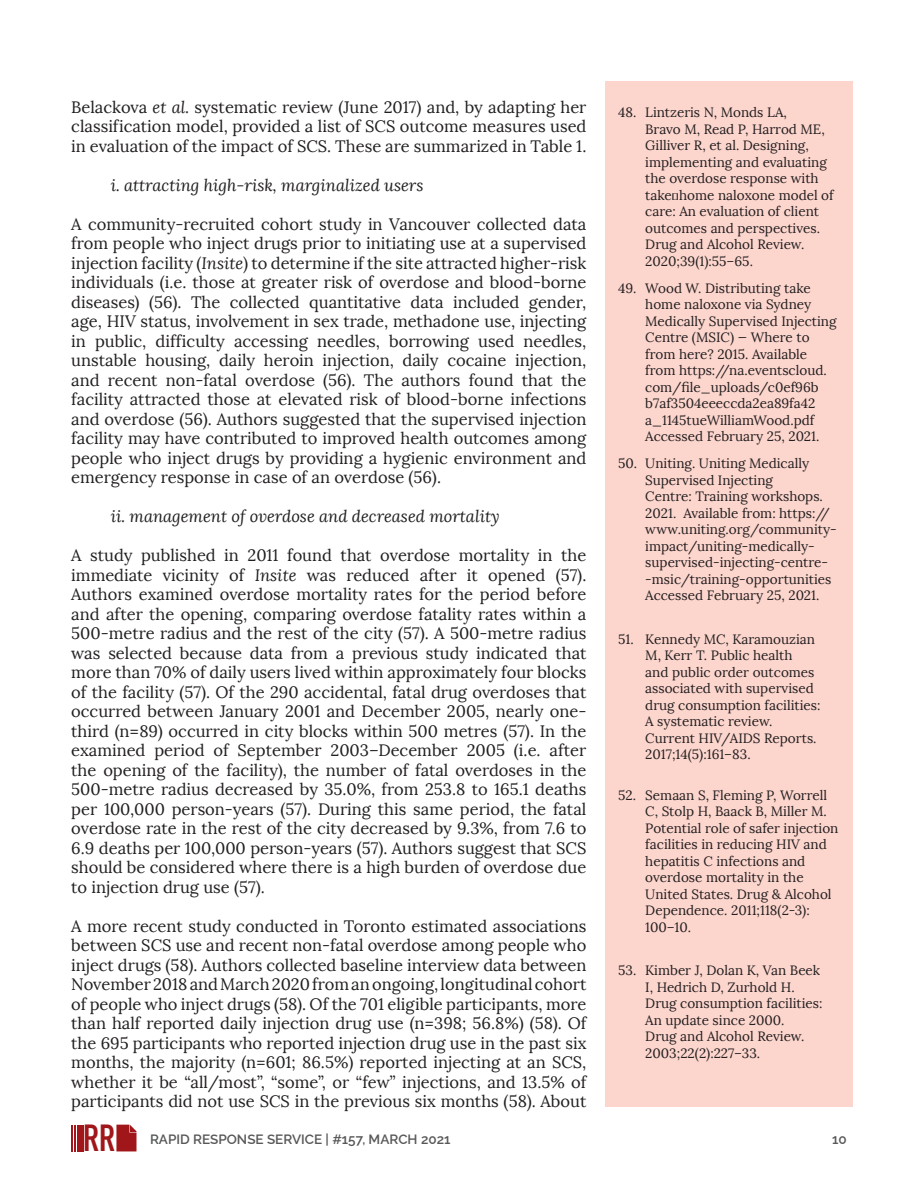
<style>
.page{position:relative;width:918px;height:1188px;background:#fff}
.page>*{position:absolute;margin:0;border:0;box-sizing:border-box;transform-origin:0 0}
.t1{font:700 37.2px "DIN Condensed";color:#a01619}
.body__serif__11pt{font:16.5px/19.5px "Lora";color:#231f20;text-align:justify}
.body__serif__11pt-2{font:italic 16.5px "Lora";color:#231f20}
.t2{font:13.5px/16.5px "Lora";color:#231f20}
.t3{font:600 13.5px "Raleway";color:#57585a}
.s1{font-style:italic}
</style>
<div class="page">
<hr style="left:71px;top:1125px;width:2px;height:26px;background:#a01619">
<hr style="left:74px;top:1125px;width:2px;height:26px;background:#a01619">
<hr style="left:77px;top:1125px;width:2px;height:26px;background:#a01619">
<hr style="left:81px;top:1125px;width:3px;height:26px;background:#a01619">
<svg style="left:116px;top:1125px;width:21px;height:26px"></svg>
<div style="left:605px;top:81px;width:248px;height:1026px;background:#fcd5cd"></div>
<p class="body__serif__11pt" style="left:71px;top:97px;width:517px">Belackova <span class="s1">et al.</span> systematic review (June 2017) and, by adapting her classification model, provided a list of SCS outcome measures used in evaluation of the impact of SCS. These are summarized in Table 1.</p>
<p class="body__serif__11pt-2" style="left:111px;top:175px;width:314px">i. attracting high-risk, marginalized users</p>
<p class="body__serif__11pt" style="left:71px;top:214px;width:517px">A community-recruited cohort study in Vancouver collected data from people who inject drugs prior to initiating use at a supervised injection facility (<span class="s1">Insite</span>) to determine if the site attracted higher-risk individuals (i.e. those at greater risk of overdose and blood-borne diseases) (56). The collected quantitative data included gender, age, HIV status, involvement in sex trade, methadone use, injecting in public, difficulty accessing needles, borrowing used needles, unstable housing, daily heroin injection, daily cocaine injection, and recent non-fatal overdose (56). The authors found that the facility attracted those at elevated risk of blood-borne infections and overdose (56). Authors suggested that the supervised injection facility may have contributed to improved health outcomes among people who inject drugs by providing a hygienic environment and emergency response in case of an overdose (56).</p>
<p class="body__serif__11pt-2" style="left:111px;top:506px;width:390px">ii. management of overdose and decreased mortality</p>
<p class="body__serif__11pt" style="left:71px;top:546px;width:517px">A study published in 2011 found that overdose mortality in the immediate vicinity of <span class="s1">Insite</span> was reduced after it opened (57).<br>Authors examined overdose mortality rates for the period before and after the opening, comparing overdose fatality rates within a 500-metre radius and the rest of the city (57). A 500-metre radius was selected because data from a previous study indicated that more than 70% of daily users lived within approximately four blocks of the facility (57). Of the 290 accidental, fatal drug overdoses that occurred between January 2001 and December 2005, nearly one&shy;third (n=89) occurred in city blocks within 500 metres (57). In the examined period of September 2003–December 2005 (i.e. after the opening of the facility), the number of fatal overdoses in the 500-metre radius decreased by 35.0%, from 253.8 to 165.1 deaths per 100,000 person-years (57). During this same period, the fatal overdose rate in the rest of the city decreased by 9.3%, from 7.6 to 6.9 deaths per 100,000 person-years (57). Authors suggest that SCS should be considered where there is a high burden of overdose due to injection drug use (57).</p>
<p class="body__serif__11pt" style="left:71px;top:916px;width:517px">A more recent study conducted in Toronto estimated associations between SCS use and recent non-fatal overdose among people who inject drugs (58). Authors collected baseline interview data between November 2018 and March 2020 from an ongoing, longitudinal cohort of people who inject drugs (58). Of the 701 eligible participants, more than half reported daily injection drug use (n=398; 56.8%) (58). Of the 695 participants who reported injection drug use in the past six months, the majority (n=601; 86.5%) reported injecting at an SCS, whether it be “all/most”, “some”, or “few” injections, and 13.5% of participants did not use SCS in the previous six months (58). About</p>
<p class="t2" style="left:645px;top:104px;width:190px;text-indent:-27px">48. Lintzeris N, Monds LA,<br>Bravo M, Read P, Harrod ME,<br>Gilliver R, et al. Designing, implementing and evaluating the overdose response with take‐home naloxone model of care: An evaluation of client outcomes and perspectives.<br>Drug and Alcohol Review.<br>2020;39(1):55–65.</p>
<p class="t2" style="left:645px;top:280px;width:193px;text-indent:-27px">49. Wood W. Distributing take home naloxone via Sydney<br>Medically Supervised Injecting<br>Centre (MSIC) — Where to from here? 2015. Available from https://na.eventscloud. com/file_uploads/c0ef96b b7af3504eeeccda2ea89fa42 a_1145tueWilliamWood.pdf<br>Accessed February 25, 2021.</p>
<p class="t2" style="left:645px;top:455px;width:193px;text-indent:-27px">50. Uniting. Uniting Medically<br>Supervised Injecting<br>Centre: Training workshops.<br>2021. Available from: https:// www.uniting.org/community&shy;impact/uniting-medically&shy;supervised-injecting-centre--msic/training-opportunities<br>Accessed February 25, 2021.</p>
<p class="t2" style="left:645px;top:631px;width:177px;text-indent:-27px">51. Kennedy MC, Karamouzian<br>M, Kerr T. Public health<br>and public order outcomes associated with supervised drug consumption facilities:<br>A systematic review.<br>Current HIV/AIDS Reports.<br>2017;14(5):161–83.</p>
<p class="t2" style="left:645px;top:787px;width:195px;text-indent:-27px">52. Semaan S, Fleming P, Worrell<br>C, Stolp H, Baack B, Miller M.<br>Potential role of safer injection facilities in reducing HIV and hepatitis C infections and overdose mortality in the<br>United States. Drug &amp; Alcohol<br>Dependence. 2011;118(2-3):<br>100–10.</p>
<p class="t2" style="left:645px;top:962px;width:179px;text-indent:-27px">53. Kimber J, Dolan K, Van Beek<br>I, Hedrich D, Zurhold H.<br>Drug consumption facilities:<br>An update since 2000.<br>Drug and Alcohol Review.<br>2003;22(2):227–33.</p>
<h1 class="t1" style="left:83px;top:1113px;width:33px">RR</h1>
<p class="t3" style="left:150px;top:1128px;width:302px">RAPID RESPONSE SERVICE | #157, MARCH 2021</p>
<p class="t3" style="left:832px;top:1128px;width:16px">10</p>
</div>
